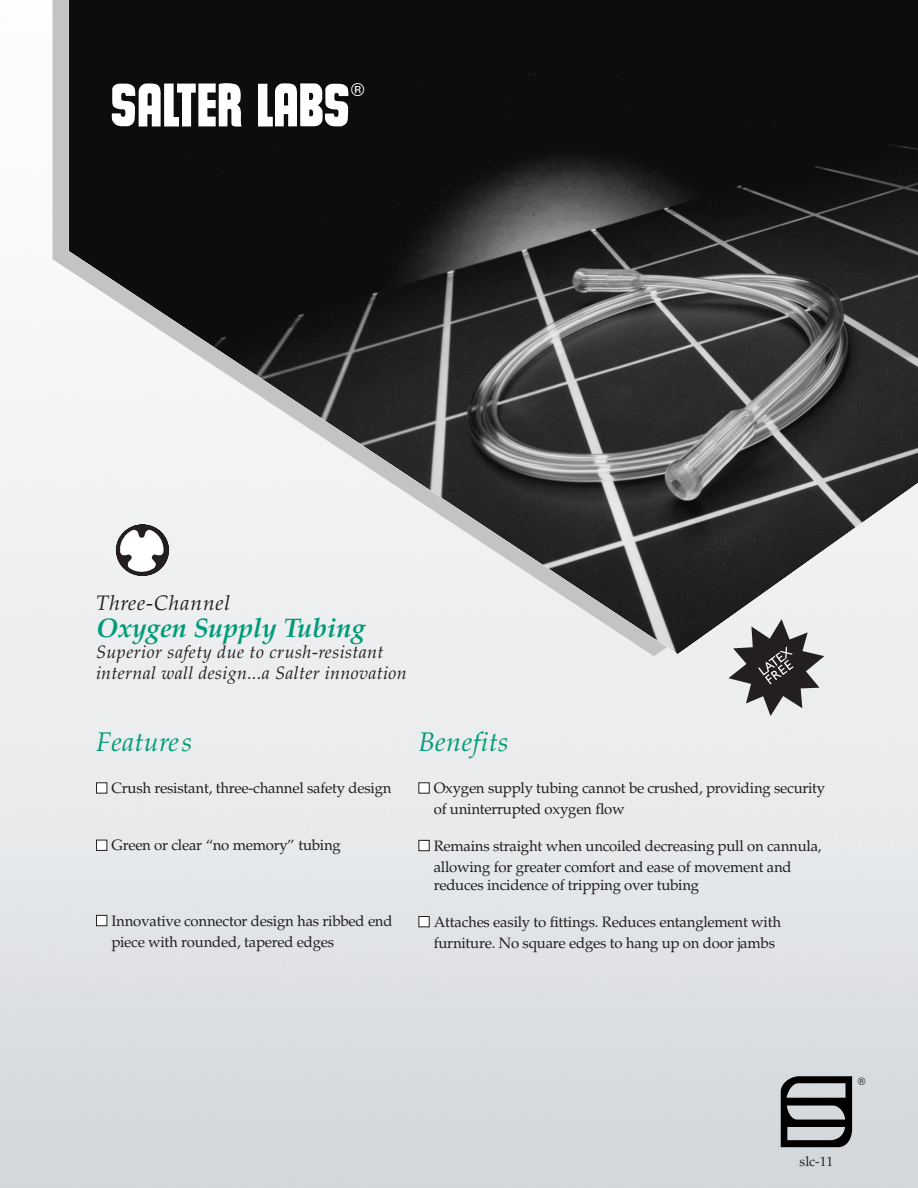
<style>
.page{position:relative;width:918px;height:1188px;background:#fff}
.page>*{position:absolute;margin:0;border:0;box-sizing:border-box;transform-origin:0 0}
.t1{font:italic 700 27px "Palatino";letter-spacing:-.005em;color:#009b7a}
.t2{font:italic 27px "Palatino";letter-spacing:.02em;color:#009b7a}
.t3{font:italic 21px "Palatino";letter-spacing:.04em;color:#231f20}
.t4{font:italic 18px/21px "Palatino";letter-spacing:.02em;color:#231f20}
.t5{font:18px "Helvetica";color:#fff}
.t6{font:15px/21.3px "Palatino";letter-spacing:-.015em;color:#231f20}
.t7{font:13.5px "Palatino";color:#231f20}
.t8{font:10.5px "Helvetica";color:#231f20}
.s1{color:#fff}
</style>
<div class="page">
<svg style="left:52px;top:0;width:624px;height:656px;fill:#edeef0"></svg>
<img style="left:69px;top:0;width:849px;height:654px">
<img style="left:115px;top:524px;width:54px;height:52px;border-radius:50%">
<svg style="left:712px;top:602px;width:130px;height:131px;background:#b2b2b4"></svg>
<svg style="left:112px;top:82px;width:130px;height:45px"></svg>
<svg style="left:258px;top:83px;width:91px;height:43px"></svg>
<svg style="left:781px;top:1076px;width:71px;height:71px;background:#656768"></svg>
<p class="t5" style="left:351px;top:83px;width:15px">®</p>
<h2 class="t3" style="left:96px;top:594px;width:136px">Three-Channel</h2>
<h1 class="t1" style="left:96px;top:617px;width:271px">Oxygen Supply Tubing</h1>
<p class="t4" style="left:96px;top:643px;width:312px">Superior safety due to crush-resistant internal wall design...a Salter innovation</p>
<h1 class="t2" style="left:96px;top:731px;width:98px">Features</h1>
<p class="t6" style="left:96px;top:779px;width:297px"><span class="s1">■</span> Crush resistant, three-channel safety design</p>
<p class="t6" style="left:96px;top:836px;width:246px"><span class="s1">■</span> Green or clear “no memory” tubing</p>
<p class="t6" style="left:111px;top:912px;width:283px;text-indent:-15px"><span class="s1">■</span> Innovative connector design has ribbed end piece with rounded, tapered edges</p>
<h1 class="t2" style="left:418px;top:731px;width:92px">Benefits</h1>
<p class="t6" style="left:434px;top:779px;width:393px;text-indent:-15px"><span class="s1">■</span> Oxygen supply tubing cannot be crushed, providing security of uninterrupted oxygen flow</p>
<p class="t6" style="left:434px;top:837px;width:390px;text-indent:-15px"><span class="s1">■</span> Remains straight when uncoiled decreasing pull on cannula, allowing for greater comfort and ease of movement and</p>
<p class="t6" style="left:434px;top:876px;width:267px">reduces incidence of tripping over tubing</p>
<p class="t6" style="left:434px;top:913px;width:349px;text-indent:-15px"><span class="s1">■</span> Attaches easily to fittings. Reduces entanglement with furniture. No square edges to hang up on door jambs</p>
<p class="t8" style="left:858px;top:1078px;width:9px">®</p>
<p class="t7" style="left:800px;top:1156px;width:35px">slc-11</p>
</div>
